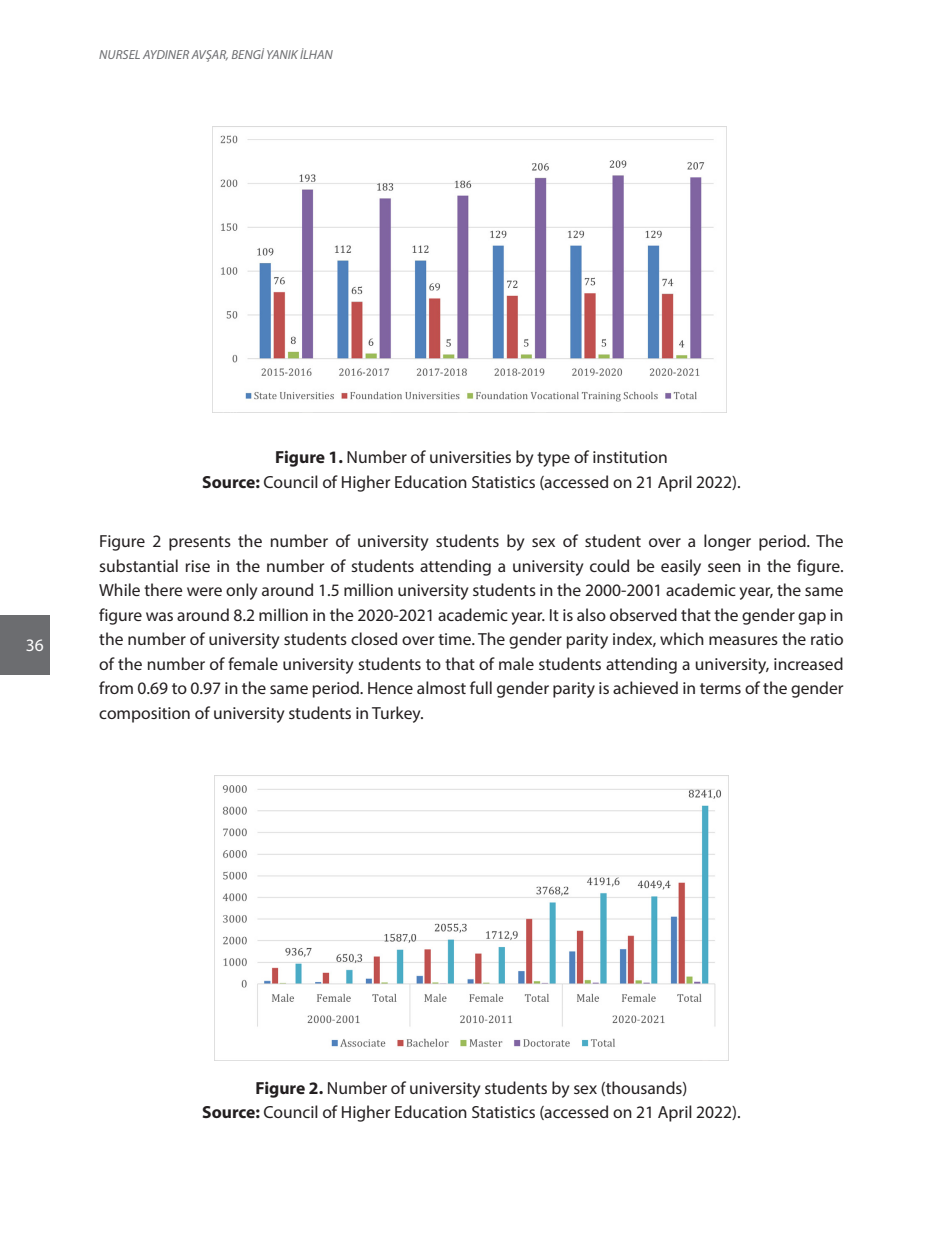
<style>
.page{position:relative;width:943px;height:1241px;background:#fff}
.page>*{position:absolute;margin:0;border:0;box-sizing:border-box;transform-origin:0 0}
.t1{font:17.5px/24.5px "Myriad Pro";color:#231f20;text-align:justify}
.t2{font:17.5px "Myriad Pro";color:#fff}
.t3{font:italic 13.12px "Myriad Pro";color:#6c6d70}
.s1{font-weight:700}
</style>
<div class="page">
<div style="left:0;top:615px;width:50px;height:60px;background:#6c6d70"></div>
<img style="left:212px;top:126px;width:514px;height:286px">
<img style="left:215px;top:775px;width:513px;height:272px">
<p class="t3" style="left:99px;top:48px;width:235px">NURSEL AYDINER AVŞAR, BENGİ YANIK İLHAN</p>
<p class="t2" style="left:26px;top:634px;width:19px">36</p>
<p class="t1" style="left:275px;top:445px;width:394px"><span class="s1">Figure 1.</span> Number of universities by type of institution</p>
<p class="t1" style="left:202px;top:469px;width:540px"><span class="s1">Source:</span> Council of Higher Education Statistics (accessed on 21 April 2022).</p>
<p class="t1" style="left:99px;top:529px;width:746px">Figure 2 presents the number of university students by sex of student over a longer period. The substantial rise in the number of students attending a university could be easily seen in the figure.<br>While there were only around 1.5 million university students in the 2000-2001 academic year, the same figure was around 8.2 million in the 2020-2021 academic year. It is also observed that the gender gap in the number of university students closed over time. The gender parity index, which measures the ratio of the number of female university students to that of male students attending a university, increased from 0.69 to 0.97 in the same period. Hence almost full gender parity is achieved in terms of the gender composition of university students in Turkey.</p>
<p class="t1" style="left:255px;top:1075px;width:433px"><span class="s1">Figure 2.</span> Number of university students by sex (thousands)</p>
<p class="t1" style="left:202px;top:1099px;width:540px"><span class="s1">Source:</span> Council of Higher Education Statistics (accessed on 21 April 2022).</p>
</div>
